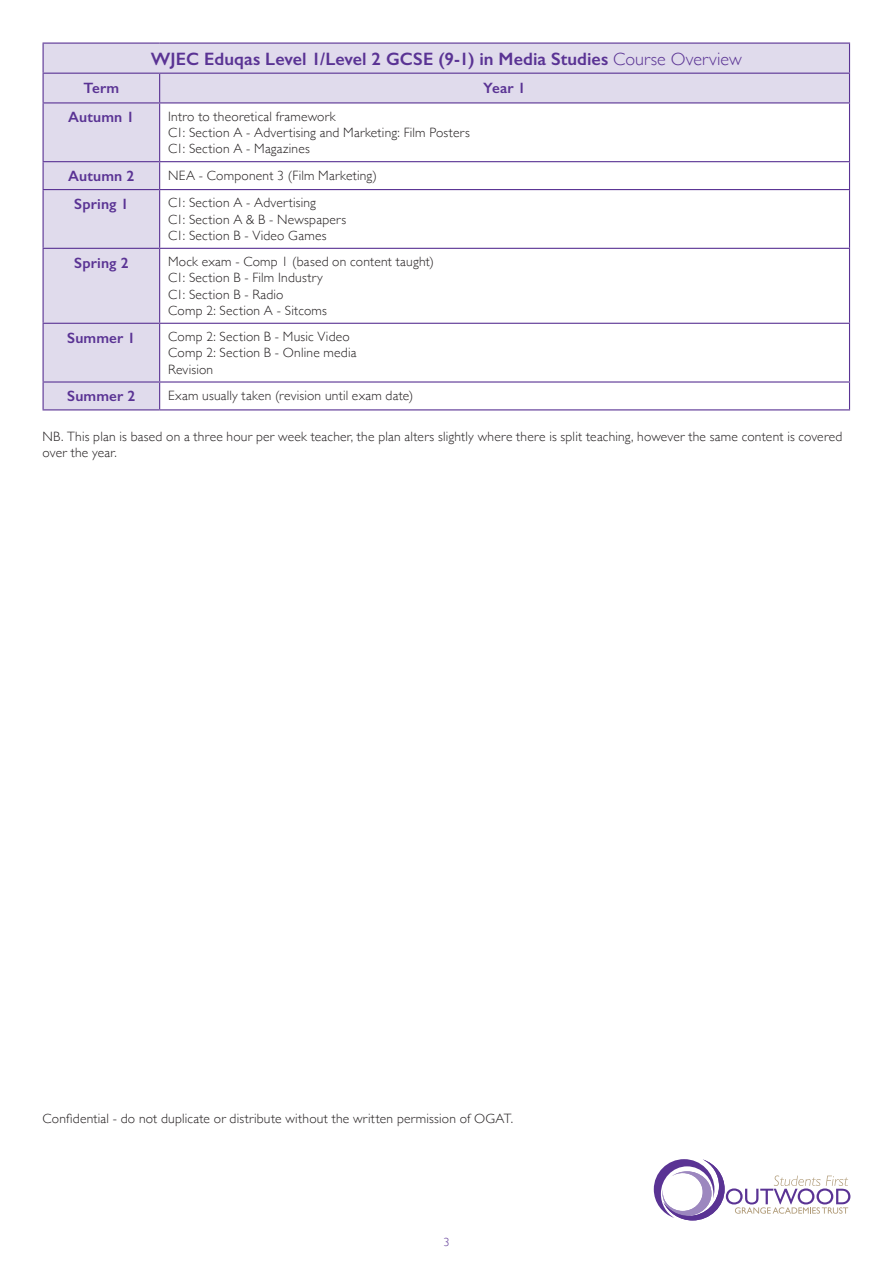
<style>
.page{position:relative;width:893px;height:1263px;background:#fff}
.page>*{position:absolute;margin:0;border:0;box-sizing:border-box;transform-origin:0 0}
.t1{font:600 18px "Gill Sans";letter-spacing:.005em;color:#5a3394}
.t2{font:600 15px "Gill Sans";letter-spacing:.01em;color:#5a3394}
.t3{font:300 13.5px/16.2px "Gill Sans";letter-spacing:.015em;color:#231f20}
.t4{font:300 12px "Gill Sans";color:#5a3394}
.s1{font-weight:300}
</style>
<div class="page">
<svg style="left:654px;top:1159px;width:196px;height:61px"></svg>
<div style="left:44px;top:44px;width:805px;height:365px;background:#e0dbec"></div>
<svg style="left:160px;top:103px;width:689px;height:306px"></svg>
<hr style="left:43px;top:43px;width:117px;height:1px;background:#5a3394">
<hr style="left:160px;top:43px;width:690px;height:1px;background:#5a3394">
<hr style="left:43px;top:73px;width:117px;height:1px;background:#5a3394">
<svg style="left:43px;top:44px;width:1px;height:58px"></svg>
<hr style="left:160px;top:73px;width:690px;height:1px;background:#5a3394">
<svg style="left:159px;top:74px;width:1px;height:28px"></svg>
<svg style="left:849px;top:44px;width:1px;height:58px"></svg>
<hr style="left:43px;top:102px;width:117px;height:1px;background:#5a3394">
<hr style="left:43px;top:103px;width:1px;height:58px;background:#5a3394">
<hr style="left:160px;top:102px;width:690px;height:1px;background:#5a3394">
<hr style="left:159px;top:103px;width:1px;height:58px;background:#5a3394">
<hr style="left:849px;top:103px;width:1px;height:58px;background:#5a3394">
<hr style="left:43px;top:161px;width:117px;height:1px;background:#5a3394">
<svg style="left:43px;top:162px;width:1px;height:27px"></svg>
<hr style="left:160px;top:161px;width:690px;height:1px;background:#5a3394">
<svg style="left:159px;top:162px;width:1px;height:27px"></svg>
<svg style="left:849px;top:162px;width:1px;height:27px"></svg>
<hr style="left:43px;top:189px;width:117px;height:1px;background:#5a3394">
<hr style="left:43px;top:190px;width:1px;height:58px;background:#5a3394">
<hr style="left:160px;top:189px;width:690px;height:1px;background:#5a3394">
<hr style="left:159px;top:190px;width:1px;height:58px;background:#5a3394">
<hr style="left:849px;top:190px;width:1px;height:58px;background:#5a3394">
<hr style="left:43px;top:248px;width:117px;height:1px;background:#5a3394">
<hr style="left:43px;top:249px;width:1px;height:74px;background:#5a3394">
<hr style="left:160px;top:248px;width:690px;height:1px;background:#5a3394">
<hr style="left:159px;top:249px;width:1px;height:74px;background:#5a3394">
<hr style="left:849px;top:249px;width:1px;height:74px;background:#5a3394">
<hr style="left:43px;top:323px;width:117px;height:1px;background:#5a3394">
<hr style="left:43px;top:324px;width:1px;height:57px;background:#5a3394">
<hr style="left:160px;top:323px;width:690px;height:1px;background:#5a3394">
<hr style="left:159px;top:324px;width:1px;height:57px;background:#5a3394">
<hr style="left:849px;top:324px;width:1px;height:57px;background:#5a3394">
<hr style="left:43px;top:381px;width:117px;height:2px;background:#5a3394">
<svg style="left:43px;top:383px;width:1px;height:26px"></svg>
<hr style="left:160px;top:381px;width:690px;height:2px;background:#5a3394">
<svg style="left:159px;top:383px;width:1px;height:26px"></svg>
<svg style="left:849px;top:383px;width:1px;height:26px"></svg>
<hr style="left:43px;top:409px;width:117px;height:1px;background:#5a3394">
<hr style="left:160px;top:409px;width:690px;height:1px;background:#5a3394">
<p class="t1" style="left:151px;top:48px;width:593px">WJEC Eduqas Level 1/Level 2 GCSE (9-1) in Media Studies <span class="s1">Course Overview</span></p>
<p class="t2" style="left:83px;top:79px;width:37px">Term</p>
<p class="t2" style="left:483px;top:79px;width:44px">Year 1</p>
<p class="t2" style="left:68px;top:108px;width:68px">Autumn 1</p>
<p class="t3" style="left:168px;top:108px;width:169px">Intro to theoretical framework</p>
<p class="t3" style="left:168px;top:124px;width:303px">C1: Section A - Advertising and Marketing: Film Posters</p>
<p class="t3" style="left:168px;top:140px;width:143px">C1: Section A - Magazines</p>
<p class="t2" style="left:68px;top:167px;width:68px">Autumn 2</p>
<p class="t3" style="left:168px;top:166px;width:210px">NEA - Component 3 (Film Marketing)</p>
<p class="t2" style="left:74px;top:195px;width:56px">Spring 1</p>
<p class="t3" style="left:168px;top:194px;width:149px">C1: Section A - Advertising</p>
<p class="t3" style="left:168px;top:210px;width:179px">C1: Section A &amp; B - Newspapers</p>
<p class="t3" style="left:168px;top:227px;width:160px">C1: Section B - Video Games</p>
<p class="t2" style="left:74px;top:254px;width:56px">Spring 2</p>
<p class="t3" style="left:168px;top:253px;width:267px">Mock exam - Comp 1 (based on content taught)</p>
<p class="t3" style="left:168px;top:269px;width:156px">C1: Section B - Film Industry</p>
<p class="t3" style="left:168px;top:285px;width:117px">C1: Section B - Radio</p>
<p class="t3" style="left:168px;top:302px;width:160px">Comp 2: Section A - Sitcoms</p>
<p class="t2" style="left:67px;top:328px;width:70px">Summer 1</p>
<p class="t3" style="left:168px;top:328px;width:183px">Comp 2: Section B - Music Video</p>
<p class="t3" style="left:168px;top:344px;width:190px">Comp 2: Section B - Online media</p>
<p class="t3" style="left:168px;top:360px;width:47px">Revision</p>
<p class="t2" style="left:67px;top:387px;width:70px">Summer 2</p>
<p class="t3" style="left:168px;top:387px;width:247px">Exam usually taken (revision until exam date)</p>
<p class="t3" style="left:43px;top:428px;width:801px">NB. This plan is based on a three hour per week teacher, the plan alters slightly where there is split teaching, however the same content is covered over the year.</p>
<p class="t3" style="left:43px;top:1110px;width:472px">Confidential - do not duplicate or distribute without the written permission of OGAT.</p>
<p class="t4" style="left:443px;top:1232px;width:7px">3</p>
</div>
